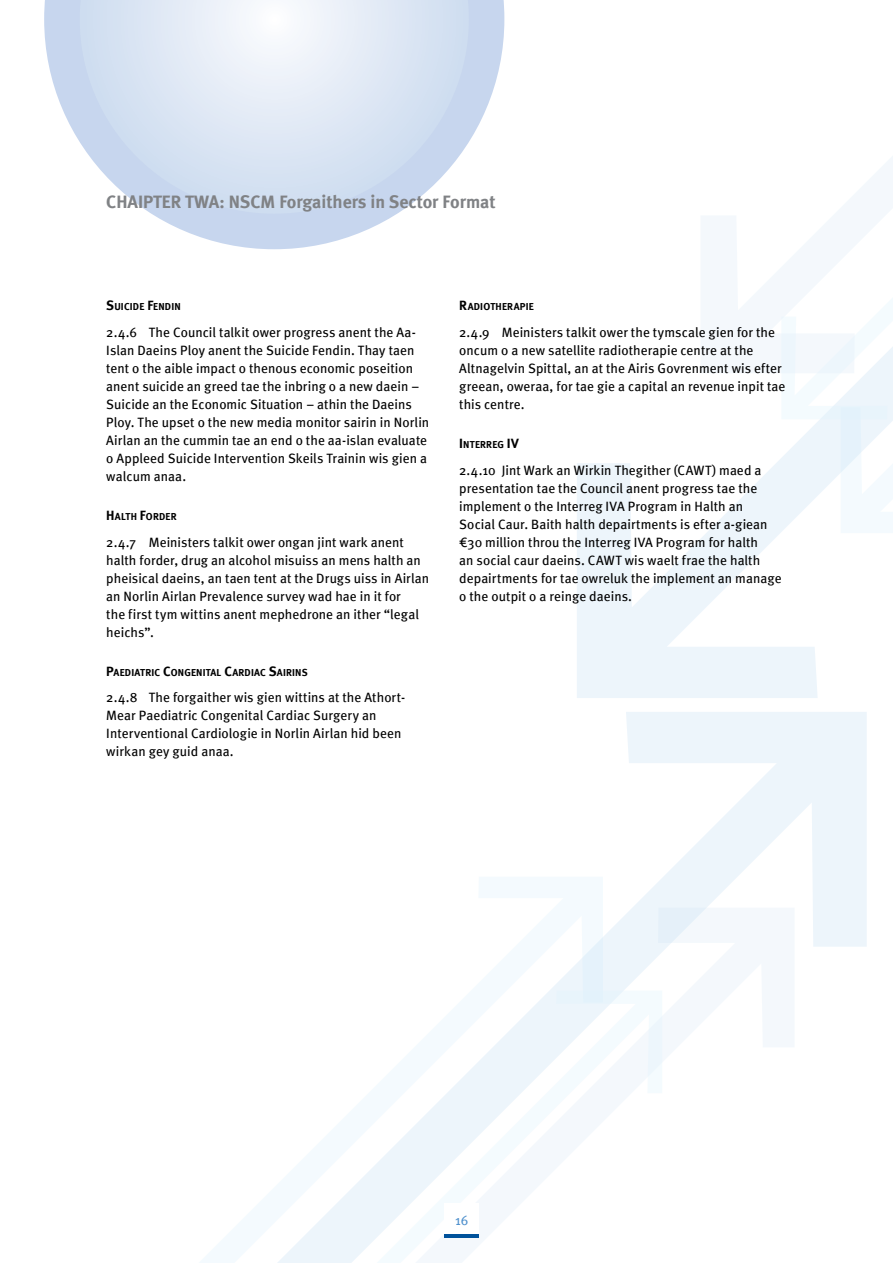
<style>
.page{position:relative;width:893px;height:1263px;background:#fff}
.page>*{position:absolute;margin:0;border:0;box-sizing:border-box;transform-origin:0 0}
.t1{font:700 18px "Meta";color:#808285}
.t2{font:13.5px/18px "Meta";letter-spacing:.005em;color:#000}
.t3{font:13.5px "Meta";color:#5091cd}
.t4{font:700 10.2px "Meta";letter-spacing:.02em;color:#000}
.s1{font-size:13.5px}
</style>
<div class="page">
<svg style="left:626px;top:712px;width:241px;height:235px;fill:#edf5fb"></svg>
<svg style="left:603px;top:908px;width:191px;height:154px;fill:#f4f8fc"></svg>
<svg style="left:473px;top:877px;width:130px;height:113px;fill:#f4fafe"></svg>
<svg style="left:200px;top:990px;width:462px;height:273px"></svg>
<svg style="left:577px;top:216px;width:264px;height:482px"></svg>
<svg style="left:841px;top:419px;width:52px;height:114px"></svg>
<svg style="left:781px;top:156px;width:112px;height:263px"></svg>
<svg style="left:44px;top:0;width:460px;height:249px"></svg>
<div style="left:445px;top:1203px;width:34px;height:34px;background:#fff"></div>
<hr style="left:445px;top:1234px;width:34px;height:3px;background:#00529b">
<h1 class="t1" style="left:106px;top:191px;width:391px">CHAIPTER TWA: NSCM Forgaithers in Sector Format</h1>
<p class="t4" style="left:106px;top:301px;width:75px"><span class="s1">S</span>UICIDE <span class="s1">F</span>ENDIN</p>
<p class="t2" style="left:106px;top:323px;width:324px">2.4.6 The Council talkit ower progress anent the Aa-Islan Daeins Ploy anent the Suicide Fendin. Thay taen tent o the aible impact o thenous economic poseition anent suicide an greed tae the inbring o a new daein – Suicide an the Economic Situation – athin the Daeins Ploy. The upset o the new media monitor sairin in Norlin Airlan an the cummin tae an end o the aa-islan evaluate o Appleed Suicide Intervention Skeils Trainin wis gien a walcum anaa.</p>
<p class="t4" style="left:106px;top:510px;width:72px"><span class="s1">H</span>ALTH <span class="s1">F</span>ORDER</p>
<p class="t2" style="left:106px;top:533px;width:324px">2.4.7 Meinisters talkit ower ongan jint wark anent halth forder, drug an alcohol misuiss an mens halth an pheisical daeins, an taen tent at the Drugs uiss in Airlan an Norlin Airlan Prevalence survey wad hae in it for<br>the first tym wittins anent mephedrone an ither “legal heichs”.</p>
<p class="t4" style="left:106px;top:666px;width:196px"><span class="s1">P</span>AEDIATRIC <span class="s1">C</span>ONGENITAL <span class="s1">C</span>ARDIAC <span class="s1">S</span>AIRINS</p>
<p class="t2" style="left:106px;top:688px;width:300px">2.4.8 The forgaither wis gien wittins at the Athort-Mear Paediatric Congenital Cardiac Surgery an Interventional Cardiologie in Norlin Airlan hid been wirkan gey guid anaa.</p>
<p class="t4" style="left:459px;top:301px;width:76px"><span class="s1">R</span>ADIOTHERAPIE</p>
<p class="t2" style="left:459px;top:323px;width:328px">2.4.9 Meinisters talkit ower the tymscale gien for the oncum o a new satellite radiotherapie centre at the Altnagelvin Spittal, an at the Airis Govrenment wis efter greean, oweraa, for tae gie a capital an revenue inpit tae this centre.</p>
<p class="t4" style="left:459px;top:438px;width:55px"><span class="s1">I</span> NTERREG <span class="s1">IV</span></p>
<p class="t2" style="left:459px;top:461px;width:324px">2.4.10 Jint Wark an Wirkin Thegither (CAWT) maed a presentation tae the Council anent progress tae the implement o the Interreg IVA Program in Halth an Social Caur. Baith halth depairtments is efter a-giean €30 million throu the Interreg IVA Program for halth<br>an social caur daeins. CAWT wis waelt frae the halth depairtments for tae owreluk the implement an manage o the outpit o a reinge daeins.</p>
<p class="t3" style="left:455px;top:1212px;width:15px">16</p>
</div>
